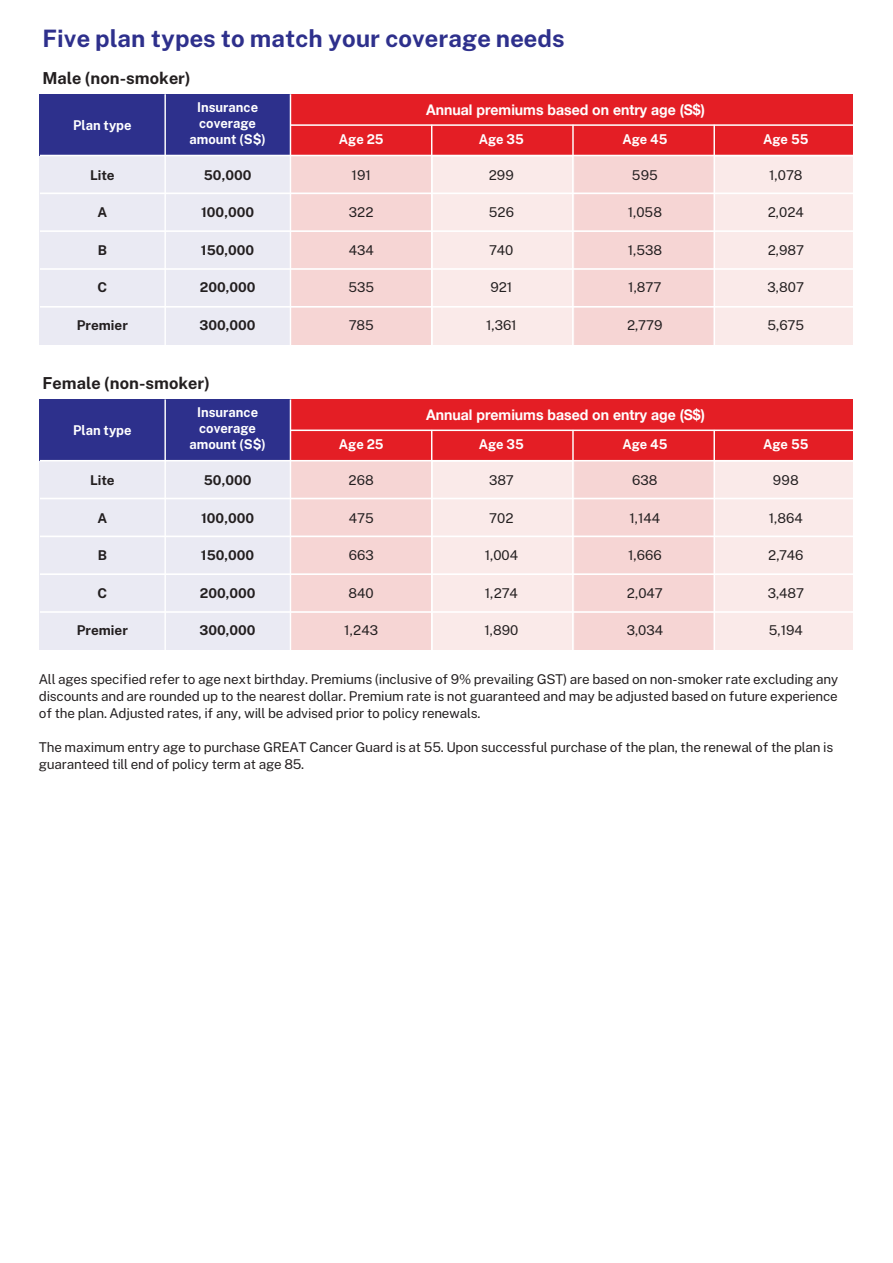
<style>
.page{position:relative;width:893px;height:1263px;background:#fff}
.page>*{position:absolute;margin:0;border:0;box-sizing:border-box;transform-origin:0 0}
.t1{font:700 24px "Public Sans";color:#2e308c}
.t2{font:700 16.5px "Public Sans";color:#231f20}
.t3{font:700 14.7px "Helvetica Neue";color:#fff;scale:.96 1}
.t4{font:13.5px/17px "Public Sans";letter-spacing:-.02em;color:#231f20;text-align:justify}
.t5{font:700 13.5px/16.2px "Public Sans";color:#fff;text-align:center;scale:.96 1}
.t6{font:700 13.5px "Public Sans";color:#231f20}
</style>
<div class="page">
<div style="left:715px;top:157px;width:137px;height:188px;background:#faeae9"></div>
<div style="left:574px;top:155px;width:140px;height:190px;background:#f6d5d4"></div>
<div style="left:433px;top:156px;width:142px;height:189px;background:#faeae9"></div>
<div style="left:290px;top:94px;width:562px;height:61px;background:#e41e25"></div>
<div style="left:291px;top:155px;width:141px;height:190px;background:#f6d5d4"></div>
<hr style="left:290px;top:124px;width:562px;height:2px;background:#fff">
<div style="left:40px;top:155px;width:251px;height:190px;background:#eaeaf3"></div>
<div style="left:40px;top:94px;width:251px;height:61px;background:#2d308c"></div>
<hr style="left:40px;top:155px;width:812px;height:1px;background:#fff">
<hr style="left:40px;top:192px;width:812px;height:2px;background:#fff">
<hr style="left:40px;top:230px;width:812px;height:2px;background:#fff">
<hr style="left:40px;top:268px;width:812px;height:2px;background:#fff">
<hr style="left:40px;top:306px;width:812px;height:2px;background:#fff">
<hr style="left:290px;top:94px;width:1px;height:251px;background:#fff">
<hr style="left:164px;top:94px;width:2px;height:251px;background:#fff">
<hr style="left:431px;top:125px;width:1px;height:220px;background:#fff">
<hr style="left:572px;top:125px;width:2px;height:220px;background:#fff">
<hr style="left:713px;top:125px;width:2px;height:220px;background:#fff">
<div style="left:715px;top:462px;width:137px;height:188px;background:#faeae9"></div>
<div style="left:574px;top:460px;width:140px;height:190px;background:#f6d5d4"></div>
<div style="left:433px;top:461px;width:142px;height:189px;background:#faeae9"></div>
<div style="left:290px;top:399px;width:562px;height:61px;background:#e41e25"></div>
<div style="left:291px;top:460px;width:141px;height:190px;background:#f6d5d4"></div>
<hr style="left:290px;top:429px;width:562px;height:2px;background:#fff">
<div style="left:40px;top:460px;width:251px;height:190px;background:#eaeaf3"></div>
<div style="left:40px;top:399px;width:251px;height:62px;background:#2d308c"></div>
<hr style="left:40px;top:460px;width:812px;height:1px;background:#fff">
<hr style="left:40px;top:498px;width:812px;height:1px;background:#fff">
<hr style="left:40px;top:535px;width:812px;height:2px;background:#fff">
<hr style="left:40px;top:573px;width:812px;height:2px;background:#fff">
<hr style="left:40px;top:611px;width:812px;height:2px;background:#fff">
<hr style="left:290px;top:399px;width:1px;height:251px;background:#fff">
<hr style="left:164px;top:399px;width:2px;height:251px;background:#fff">
<hr style="left:431px;top:430px;width:1px;height:220px;background:#fff">
<hr style="left:572px;top:430px;width:2px;height:220px;background:#fff">
<hr style="left:713px;top:430px;width:2px;height:220px;background:#fff">
<h1 class="t1" style="left:42px;top:19px;width:524px">Five plan types to match your coverage needs</h1>
<p class="t2" style="left:42px;top:65px;width:150px">Male (non-smoker)</p>
<p class="t5" style="left:73px;top:117px;width:62px">Plan type</p>
<p class="t6" style="left:90px;top:166px;width:26px">Lite</p>
<p class="t6" style="left:97px;top:204px;width:11px">A</p>
<p class="t6" style="left:98px;top:241px;width:11px">B</p>
<p class="t6" style="left:97px;top:279px;width:11px">C</p>
<p class="t6" style="left:77px;top:316px;width:53px">Premier</p>
<p class="t5" style="left:189px;top:98px;width:81px">Insurance coverage amount (S$)</p>
<p class="t3" style="left:426px;top:101px;width:292px">Annual premiums based on entry age (S$)</p>
<p class="t5" style="left:339px;top:130px;width:48px">Age 25</p>
<p class="t5" style="left:479px;top:130px;width:49px">Age 35</p>
<p class="t4" style="left:489px;top:166px;width:27px">299</p>
<p class="t4" style="left:489px;top:203px;width:27px">526</p>
<p class="t4" style="left:489px;top:241px;width:26px">740</p>
<p class="t4" style="left:490px;top:278px;width:24px">921</p>
<p class="t4" style="left:486px;top:316px;width:32px">1,361</p>
<p class="t5" style="left:622px;top:130px;width:48px">Age 45</p>
<p class="t4" style="left:632px;top:166px;width:27px">595</p>
<p class="t4" style="left:628px;top:203px;width:36px">1,058</p>
<p class="t4" style="left:628px;top:241px;width:36px">1,538</p>
<p class="t4" style="left:628px;top:278px;width:35px">1,877</p>
<p class="t4" style="left:627px;top:316px;width:37px">2,779</p>
<p class="t4" style="left:352px;top:166px;width:21px">191</p>
<p class="t4" style="left:349px;top:203px;width:26px">322</p>
<p class="t4" style="left:349px;top:241px;width:27px">434</p>
<p class="t4" style="left:348px;top:278px;width:27px">535</p>
<p class="t4" style="left:349px;top:316px;width:27px">785</p>
<p class="t6" style="left:204px;top:166px;width:49px">50,000</p>
<p class="t6" style="left:201px;top:204px;width:54px">100,000</p>
<p class="t6" style="left:201px;top:241px;width:55px">150,000</p>
<p class="t6" style="left:200px;top:279px;width:57px">200,000</p>
<p class="t6" style="left:200px;top:316px;width:58px">300,000</p>
<p class="t2" style="left:42px;top:370px;width:169px">Female (non-smoker)</p>
<p class="t5" style="left:73px;top:422px;width:62px">Plan type</p>
<p class="t6" style="left:90px;top:471px;width:26px">Lite</p>
<p class="t6" style="left:97px;top:509px;width:11px">A</p>
<p class="t6" style="left:98px;top:546px;width:11px">B</p>
<p class="t6" style="left:97px;top:584px;width:11px">C</p>
<p class="t6" style="left:77px;top:621px;width:53px">Premier</p>
<p class="t5" style="left:189px;top:404px;width:81px">Insurance coverage amount (S$)</p>
<p class="t3" style="left:426px;top:406px;width:292px">Annual premiums based on entry age (S$)</p>
<p class="t5" style="left:339px;top:436px;width:48px">Age 25</p>
<p class="t5" style="left:479px;top:436px;width:49px">Age 35</p>
<p class="t4" style="left:489px;top:471px;width:26px">387</p>
<p class="t4" style="left:489px;top:509px;width:26px">702</p>
<p class="t4" style="left:485px;top:546px;width:35px">1,004</p>
<p class="t4" style="left:485px;top:584px;width:35px">1,274</p>
<p class="t4" style="left:484px;top:621px;width:35px">1,890</p>
<p class="t5" style="left:622px;top:436px;width:48px">Age 45</p>
<p class="t4" style="left:632px;top:471px;width:27px">638</p>
<p class="t4" style="left:629px;top:509px;width:32px">1,144</p>
<p class="t4" style="left:628px;top:546px;width:35px">1,666</p>
<p class="t4" style="left:627px;top:584px;width:37px">2,047</p>
<p class="t4" style="left:627px;top:621px;width:38px">3,034</p>
<p class="t4" style="left:349px;top:471px;width:27px">268</p>
<p class="t4" style="left:349px;top:509px;width:27px">475</p>
<p class="t4" style="left:349px;top:546px;width:26px">663</p>
<p class="t4" style="left:349px;top:584px;width:27px">840</p>
<p class="t4" style="left:344px;top:621px;width:35px">1,243</p>
<p class="t6" style="left:204px;top:471px;width:49px">50,000</p>
<p class="t6" style="left:201px;top:509px;width:54px">100,000</p>
<p class="t6" style="left:201px;top:546px;width:55px">150,000</p>
<p class="t6" style="left:200px;top:584px;width:57px">200,000</p>
<p class="t6" style="left:200px;top:621px;width:58px">300,000</p>
<p class="t5" style="left:763px;top:130px;width:49px">Age 55</p>
<p class="t4" style="left:769px;top:166px;width:35px">1,078</p>
<p class="t4" style="left:768px;top:203px;width:38px">2,024</p>
<p class="t4" style="left:768px;top:241px;width:38px">2,987</p>
<p class="t4" style="left:768px;top:278px;width:38px">3,807</p>
<p class="t4" style="left:767px;top:316px;width:38px">5,675</p>
<p class="t5" style="left:763px;top:436px;width:49px">Age 55</p>
<p class="t4" style="left:773px;top:471px;width:27px">998</p>
<p class="t4" style="left:769px;top:509px;width:36px">1,864</p>
<p class="t4" style="left:768px;top:546px;width:37px">2,746</p>
<p class="t4" style="left:768px;top:584px;width:38px">3,487</p>
<p class="t4" style="left:769px;top:621px;width:36px">5,194</p>
<p class="t4" style="left:39px;top:670px;width:801px">All ages specified refer to age next birthday. Premiums (inclusive of 9% prevailing GST) are based on non-smoker rate excluding any discounts and are rounded up to the nearest dollar. Premium rate is not guaranteed and may be adjusted based on future experience of the plan. Adjusted rates, if any, will be advised prior to policy renewals.</p>
<p class="t4" style="left:39px;top:738px;width:796px">The maximum entry age to purchase GREAT Cancer Guard is at 55. Upon successful purchase of the plan, the renewal of the plan is guaranteed till end of policy term at age 85.</p>
</div>
